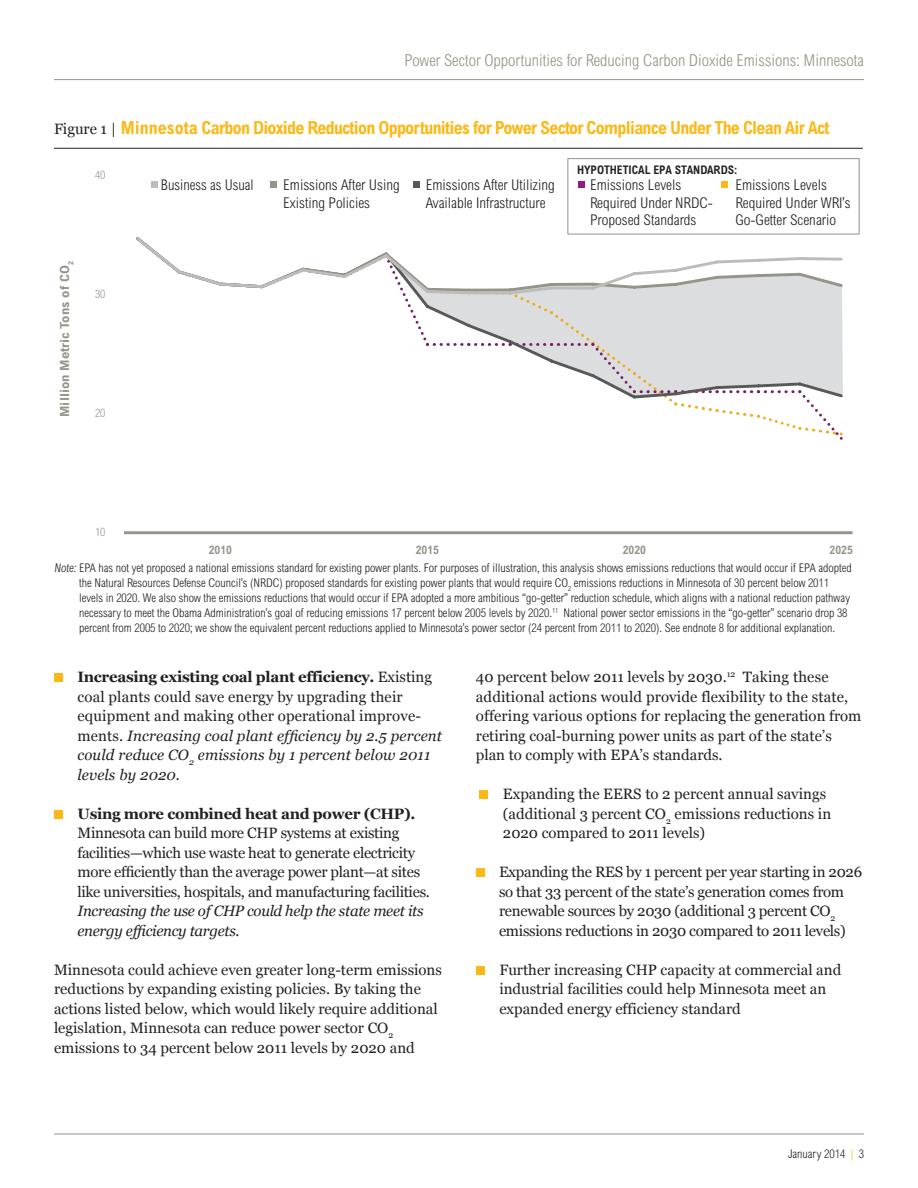
<style>
.page{position:relative;width:918px;height:1188px;background:#fff}
.page>*{position:absolute;margin:0;border:0;box-sizing:border-box;transform-origin:0 0}
.t1{font:700 condensed 18px "Arial MT Std";letter-spacing:-.04em;color:#fcb814}
.t2{font:300 condensed 16.5px "Arial MT Std";color:#94948a}
.t3{font:15px/19.5px "Georgia";color:#231f20}
.t4{font:15px/19.5px "Georgia";letter-spacing:-.02em;color:#231f20}
.t5{font:italic 15px/19.5px "Georgia";letter-spacing:-.02em;color:#231f20}
.t6{font:700 15px "Georgia";letter-spacing:-.02em;color:#231f20}
.t7{font:300 condensed 14.85px/17.9px "Arial MT Std";color:#231f20}
.t8{font:700 condensed 12.6px "Arial MT Std";color:#94948a;scale:1.17 1}
.t9{font:300 condensed 12px/15px "Arial MT Std";color:#231f20}
.t10{font:700 condensed 11.85px "Arial MT Std";color:#231f20}
.t11{font:700 condensed 11.7px "Arial MT Std";color:#94948a}
.t12{font:300 condensed 11.7px "Arial MT Std";color:#94948a}
.s1{font-family:"Georgia";font-weight:400;font-stretch:normal;font-size:15px;color:#231f20}
.s2{font-weight:700}
.s3{font-style:italic}
.s4{color:#fcb814}
</style>
<div class="page">
<hr style="left:54px;top:79px;width:810px;height:1px;background:#94948a">
<hr style="left:54px;top:1134px;width:810px;height:1px;background:#94948a">
<div style="left:54px;top:673px;width:9px;height:9px;background:#fcb814"></div>
<div style="left:54px;top:810px;width:9px;height:9px;background:#fcb814"></div>
<div style="left:479px;top:790px;width:9px;height:9px;background:#fcb814"></div>
<div style="left:476px;top:868px;width:9px;height:9px;background:#fcb814"></div>
<div style="left:476px;top:966px;width:9px;height:9px;background:#fcb814"></div>
<hr style="left:54px;top:148px;width:809px;height:1px;background:#231f20">
<hr style="left:124px;top:531px;width:729px;height:3px;background:#94948a">
<div style="left:151px;top:181px;width:6px;height:7px;background:#bcbdbb"></div>
<div style="left:413px;top:181px;width:7px;height:7px;background:#575857"></div>
<div style="left:578px;top:181px;width:6px;height:7px;background:#941b82"></div>
<div style="left:721px;top:181px;width:7px;height:7px;background:#fcb814"></div>
<div style="left:568px;top:158px;width:292px;height:76px;border:1px solid #94948a"></div>
<svg style="left:136px;top:237px;width:707px;height:202px"></svg>
<div style="left:271px;top:181px;width:6px;height:7px;background:#94948a"></div>
<p class="t2" style="left:405px;top:51px;width:461px">Power Sector Opportunities for Reducing Carbon Dioxide Emissions: Minnesota</p>
<p class="t1" style="left:54px;top:118px;width:777px"><span class="s1">Figure 1 |</span> Minnesota Carbon Dioxide Reduction Opportunities for Power Sector Compliance Under The Clean Air Act</p>
<p class="t12" style="left:95px;top:168px;width:12px">40</p>
<p class="t8" style="left:57px;top:417px;width:135px;rotate:-90deg">Million Metric Tons of CO<sub>2</sub></p>
<p class="t12" style="left:95px;top:287px;width:12px">30</p>
<p class="t12" style="left:95px;top:406px;width:12px">20</p>
<p class="t12" style="left:95px;top:525px;width:12px">10</p>
<p class="t7" style="left:161px;top:176px;width:94px">Business as Usual</p>
<p class="t7" style="left:283px;top:176px;width:118px">Emissions after Using<br>Existing Policies</p>
<p class="t7" style="left:426px;top:176px;width:131px">Emissions after Utilizing available Infrastructure</p>
<p class="t10" style="left:577px;top:163px;width:162px">HYPOTHETICAL EPA STANDARDS:</p>
<p class="t7" style="left:590px;top:176px;width:125px">Emissions Levels<br>Required Under nRDc-<br>Proposed Standards</p>
<p class="t7" style="left:736px;top:176px;width:117px">Emissions Levels<br>Required Under WRI’s<br>Go-Getter Scenario</p>
<p class="t11" style="left:209px;top:543px;width:25px">2010</p>
<p class="t11" style="left:416px;top:543px;width:25px">2015</p>
<p class="t11" style="left:623px;top:543px;width:25px">2020</p>
<p class="t11" style="left:830px;top:543px;width:25px">2025</p>
<p class="t9" style="left:79px;top:560px;width:774px;text-indent:-25px">Note: EPA has not yet proposed a national emissions standard for existing power plants. For purposes of illustration, this analysis shows emissions reductions that would occur if EPA adopted the Natural Resources Defense Council’s (N RDC) proposed standards for existing power plants that would require CO<sub>2</sub> emissions reductions in Minnesota of 30 percent below 2011 levels in 2020. We also show the emissions reductions that would occur if EPA adopted a more ambitious “go-getter” reduction schedule, which aligns with a national reduction pathway necessary to meet the Obama Administration’s goal of reducing emissions 17 percent below 2005 levels by 2020.<sup>11</sup> National power sector emissions in the “go-getter” scenario drop 38 percent from 2005 to 2020; we show the equivalent percent reductions applied to Minnesota’s power sector (24 percent from 2011 to 2020). See endnote 8 for additional explanation.</p>
<p class="t3" style="left:77px;top:667px;width:366px"><span class="s2">Increasing existing coal plant efficiency.</span> Existing coal plants could save energy by upgrading their equipment and making other operational improve&shy;ments. <span class="s3">Increasing coal plant efficiency by 2.5 percent could reduce CO</span><sub>2</sub> <span class="s3">emissions by 1 percent below 2011 levels by 2020.</span></p>
<p class="t6" style="left:77px;top:804px;width:340px">Using more combined heat and power (CHP).</p>
<p class="t4" style="left:77px;top:823px;width:354px">Minnesota can build more CHP systems at existing facilities—which use waste heat to generate electricity more efficiently than the average power plant—at sites like universities, hospitals, and manufacturing facilities.</p>
<p class="t5" style="left:77px;top:901px;width:348px">Increasing the use of CHP could help the state meet its energy efficiency targets.</p>
<p class="t3" style="left:54px;top:960px;width:390px">Minnesota could achieve even greater long-term emissions reductions by expanding existing policies. By taking the actions listed below, which would likely require additional legislation, Minnesota can reduce power sector CO<sub>2 </sub>emissions to 34 percent below 2011 levels by 2020 and</p>
<p class="t3" style="left:476px;top:667px;width:387px">40 percent below 2011 levels by 2030.<sup>12</sup> Taking these additional actions would provide flexibility to the state, offering various options for replacing the generation from retiring coal-burning power units as part of the state’s plan to comply with EPA’s standards.</p>
<p class="t3" style="left:503px;top:784px;width:330px">Expanding the EERS to 2 percent annual savings (additional 3 percent CO<sub>2</sub> emissions reductions in<br>2020 compared to 2011 levels)</p>
<p class="t4" style="left:499px;top:862px;width:365px">Expanding the RES by 1 percent per year starting in 2026 so that 33 percent of the state’s generation comes from renewable sources by 2030 (additional 3 percent CO<sub>2 </sub>emissions reductions in 2030 compared to 2011 levels)</p>
<p class="t3" style="left:499px;top:960px;width:343px">Further increasing CHP capacity at commercial and industrial facilities could help Minnesota meet an expanded energy efficiency standard</p>
<p class="t9" style="left:788px;top:1146px;width:77px">January 2014 <span class="s4">|</span> 3</p>
</div>
